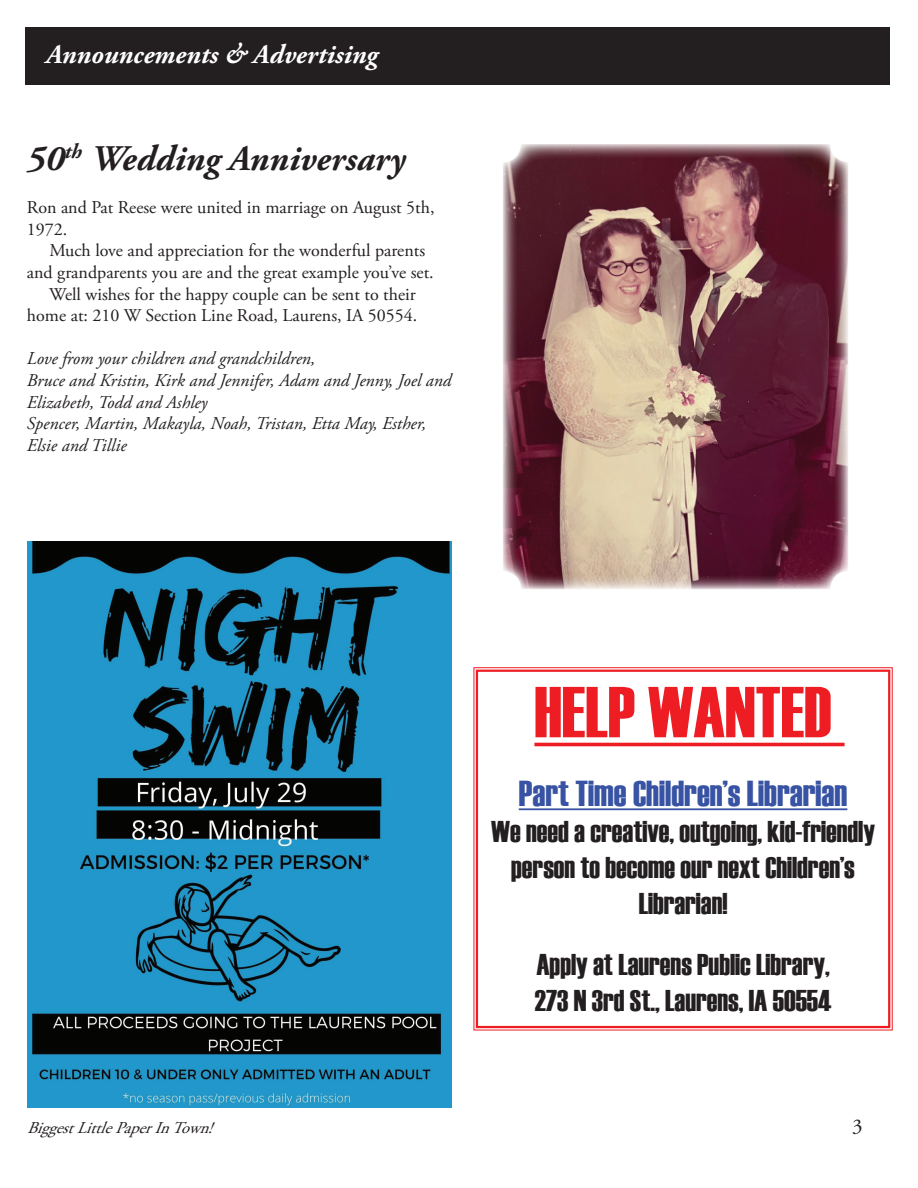
<style>
.page{position:relative;width:918px;height:1188px;background:#fff}
.page>*{position:absolute;margin:0;border:0;box-sizing:border-box;transform-origin:0 0}
.t1{font:72px "Haettenschweiler";color:#ee1d23}
.t2{font:36px "Haettenschweiler";color:#3853a3}
.t3{font:italic 700 36px "Adobe Garamond Pro";color:#231f20}
.t4{font:30px/36px "Haettenschweiler";color:#231f20;text-align:center}
.t5{font:italic 700 27px "Adobe Garamond Pro";color:#fff}
.t6{font:21px "Adobe Garamond Pro";color:#231f20}
.t7{font:18px/21.6px "Adobe Garamond Pro";color:#231f20}
.t8{font:italic 18px/21.6px "Adobe Garamond Pro";color:#231f20}
.t9{font:italic 16.5px "Adobe Garamond Pro";color:#231f20}
</style>
<div class="page">
<div style="left:25px;top:27px;width:864px;height:58px;background:#231f20"></div>
<img style="left:27px;top:541px;width:425px;height:567px">
<img style="left:503px;top:144px;width:345px;height:445px">
<svg style="left:473px;top:667px;width:420px;height:364px"></svg>
<div style="left:476px;top:670px;width:414px;height:358px;border:2px solid #ee1d23"></div>
<h3 class="t5" style="left:46px;top:39px;width:333px">Announcements &amp; Advertising</h3>
<h2 class="t3" style="left:27px;top:138px;width:380px">50<sup>th</sup> Wedding Anniversary</h2>
<p class="t7" style="left:27px;top:197px;width:409px">Ron and Pat Reese were united in marriage on August 5th,<br>1972.</p>
<p class="t7" style="left:49px;top:241px;width:377px">Much love and appreciation for the wonderful parents</p>
<p class="t7" style="left:27px;top:262px;width:408px">and grandparents you are and the great example you’ve set.</p>
<p class="t7" style="left:49px;top:284px;width:368px">Well wishes for the happy couple can be sent to their</p>
<p class="t7" style="left:27px;top:305px;width:392px">home at: 210 W Section Line Road, Laurens, IA 50554.</p>
<p class="t8" style="left:27px;top:348px;width:426px">Love from your children and grandchildren,<br>Bruce and Kristin, Kirk and Jennifer, Adam and Jenny, Joel and Elizabeth, Todd and Ashley<br>Spencer, Martin, Makayla, Noah, Tristan, Etta May, Esther, Elsie and Tillie</p>
<h1 class="t1" style="left:534px;top:663px;width:299px">HELP WANTED</h1>
<h2 class="t2" style="left:519px;top:769px;width:330px">Part Time Children’s Librarian</h2>
<h3 class="t4" style="left:491px;top:813px;width:385px">We need a creative, outgoing, kid-friendly person to become our next Children’s<br>Librarian!</h3>
<h3 class="t4" style="left:535px;top:946px;width:298px;text-align:left">Apply at Laurens Public Library,<br>273 N 3rd St., Laurens, IA 50554</h3>
<p class="t9" style="left:27px;top:1118px;width:195px">BiggestLittlePaperInTown!</p>
<p class="t6" style="left:852px;top:1114px;width:12px">3</p>
</div>
